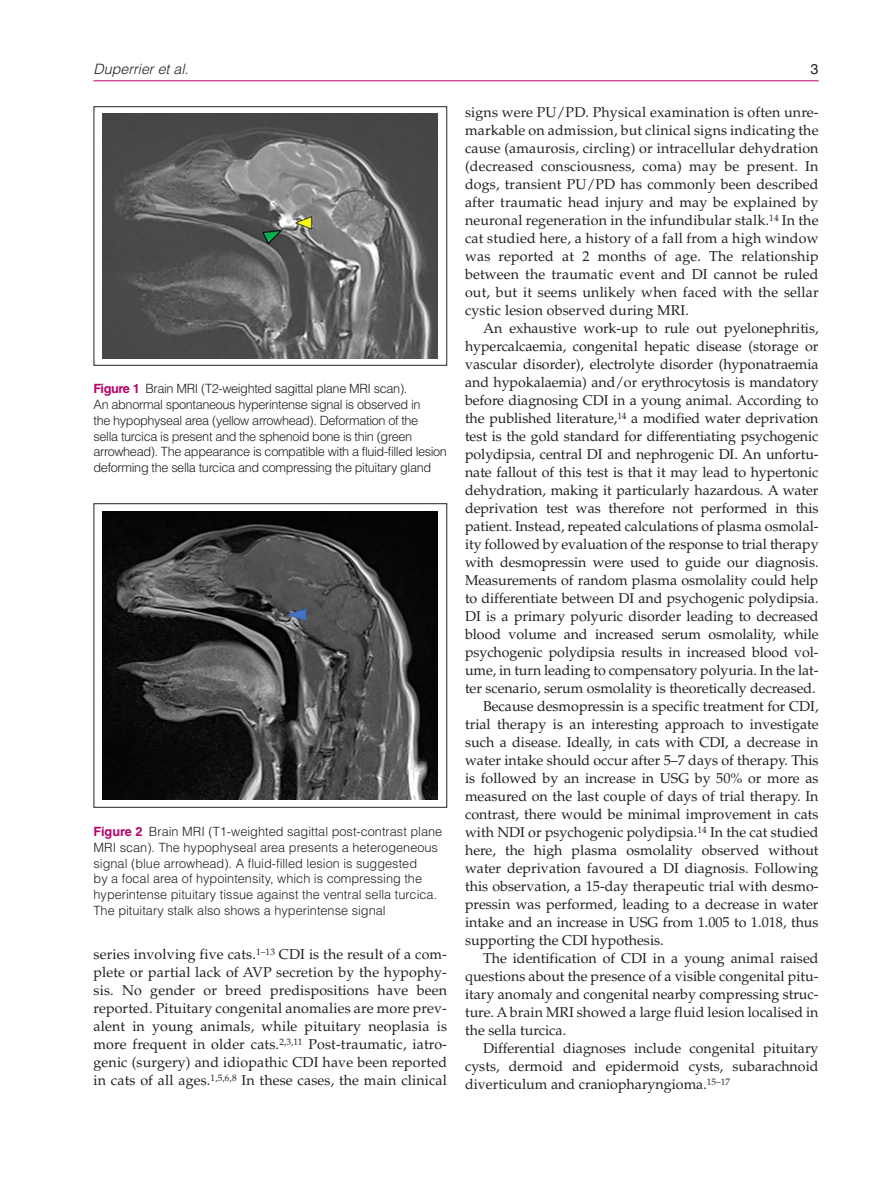
<style>
.page{position:relative;width:893px;height:1191px;background:#fff}
.page>*{position:absolute;margin:0;border:0;box-sizing:border-box;transform-origin:0 0}
.t1{font:14.25px/18px "Palatino LT Std";letter-spacing:-.005em;color:#231f20;text-align:justify}
.t2{font:italic 300 14.25px "Helvetica LT Std";color:#231f20}
.t3{font:14.25px "Helvetica LT Std";color:#231f20}
.t4{font:300 12.75px/15.8px "Helvetica LT Std";letter-spacing:-.03em;color:#231f20}
.t5{font:300 12.75px/15.8px "Helvetica LT Std";color:#231f20}
.s1{font-weight:700;color:#b6036c}
</style>
<div class="page">
<hr style="left:94px;top:80px;width:725px;height:1px;background:#b6036c">
<img style="left:103px;top:113px;width:335px;height:246px">
<div style="left:94px;top:106px;width:353px;height:260px;border:1px solid #231f20"></div>
<img style="left:103px;top:511px;width:335px;height:288px">
<div style="left:94px;top:503px;width:353px;height:304px;border:1px solid #231f20"></div>
<p class="t2" style="left:94px;top:60px;width:97px">Duperrier et al.</p>
<p class="t3" style="left:811px;top:61px;width:9px">3</p>
<p class="t4" style="left:94px;top:381px;width:355px"><span class="s1">Figure 1</span> Brain MRI (T2-weighted sagittal plane MRI scan).<br>An abnormal spontaneous hyperintense signal is observed in<br>the hypophyseal area (yellow arrowhead). Deformation of the<br>sella turcica is present and the sphenoid bone is thin (green arrowhead). The appearance is compatible with a fluid-filled lesion deforming the sella turcica and compressing the pituitary gland</p>
<p class="t5" style="left:94px;top:823px;width:350px"><span class="s1">Figure 2</span> Brain MRI (T1-weighted sagittal post-contrast plane MRI scan). The hypophyseal area presents a heterogeneous signal (blue arrowhead). A fluid-filled lesion is suggested<br>by a focal area of hypointensity, which is compressing the hyperintense pituitary tissue against the ventral sella turcica.<br>The pituitary stalk also shows a hyperintense signal</p>
<p class="t1" style="left:94px;top:945px;width:355px">series involving five cats.<sup>1–13</sup> CDI is the result of a com&shy;plete or partial lack of AVP secretion by the hypophy&shy;sis. No gender or breed predispositions have been reported. Pituitary congenital anomalies are more prev&shy;alent in young animals, while pituitary neoplasia is more frequent in older cats.<sup>2,3,11</sup> Post-traumatic, iatro&shy;genic (surgery) and idiopathic CDI have been reported in cats of all ages.<sup>1,5,6,8</sup> In these cases, the main clinical</p>
<p class="t1" style="left:465px;top:103px;width:355px">signs were PU/PD. Physical examination is often unre&shy;markable on admission, but clinical signs indicating the cause (amaurosis, circling) or intracellular dehydration (decreased consciousness, coma) may be present. In dogs, transient PU/PD has commonly been described after traumatic head injury and may be explained by neuronal regeneration in the infundibular stalk.<sup>14</sup> In the cat studied here, a history of a fall from a high window was reported at 2 months of age. The relationship between the traumatic event and DI cannot be ruled out, but it seems unlikely when faced with the sellar cystic lesion observed during MRI.</p>
<p class="t1" style="left:483px;top:319px;width:337px">An exhaustive work-up to rule out pyelonephritis,</p>
<p class="t1" style="left:465px;top:337px;width:355px">hypercalcaemia, congenital hepatic disease (storage or</p>
<p class="t1" style="left:465px;top:355px;width:355px">vascular disorder), electrolyte disorder (hyponatraemia</p>
<p class="t1" style="left:465px;top:373px;width:355px">and hypokalaemia) and/or erythrocytosis is mandatory</p>
<p class="t1" style="left:465px;top:391px;width:355px">before diagnosing CDI in a young animal. According to</p>
<p class="t1" style="left:465px;top:409px;width:355px">the published literature,<sup>14</sup> a modified water deprivation</p>
<p class="t1" style="left:465px;top:427px;width:355px">test is the gold standard for differentiating psychogenic</p>
<p class="t1" style="left:465px;top:445px;width:355px">polydipsia, central DI and nephrogenic DI. An unfortu-</p>
<p class="t1" style="left:465px;top:463px;width:355px">nate fallout of this test is that it may lead to hypertonic</p>
<p class="t1" style="left:465px;top:481px;width:355px">dehydration, making it particularly hazardous. A water</p>
<p class="t1" style="left:465px;top:499px;width:355px">deprivation test was therefore not performed in this</p>
<p class="t1" style="left:465px;top:517px;width:355px">patient. Instead, repeated calculations of plasma osmolal-</p>
<p class="t1" style="left:465px;top:535px;width:355px">ity followed by evaluation of the response to trial therapy</p>
<p class="t1" style="left:465px;top:553px;width:355px">with desmopressin were used to guide our diagnosis.</p>
<p class="t1" style="left:465px;top:571px;width:355px">Measurements of random plasma osmolality could help</p>
<p class="t1" style="left:465px;top:589px;width:355px">to differentiate between DI and psychogenic polydipsia.</p>
<p class="t1" style="left:465px;top:607px;width:355px">DI is a primary polyuric disorder leading to decreased</p>
<p class="t1" style="left:465px;top:625px;width:355px">blood volume and increased serum osmolality, while</p>
<p class="t1" style="left:465px;top:643px;width:355px">psychogenic polydipsia results in increased blood vol-</p>
<p class="t1" style="left:465px;top:661px;width:355px">ume, in turn leading to compensatory polyuria. In the lat-</p>
<p class="t1" style="left:465px;top:679px;width:352px">ter scenario, serum osmolality is theoretically decreased.</p>
<p class="t1" style="left:483px;top:697px;width:337px">Because desmopressin is a specific treatment for CDI,</p>
<p class="t1" style="left:465px;top:715px;width:355px">trial therapy is an interesting approach to investigate</p>
<p class="t1" style="left:465px;top:733px;width:355px">such a disease. Ideally, in cats with CDI, a decrease in</p>
<p class="t1" style="left:465px;top:751px;width:355px">water intake should occur after 5–7 days of therapy. This</p>
<p class="t1" style="left:465px;top:769px;width:355px">is followed by an increase in USG by 50% or more as</p>
<p class="t1" style="left:465px;top:787px;width:355px">measured on the last couple of days of trial therapy. In</p>
<p class="t1" style="left:465px;top:805px;width:355px">contrast, there would be minimal improvement in cats</p>
<p class="t1" style="left:465px;top:823px;width:355px">with NDI or psychogenic polydipsia.<sup>14</sup> In the cat studied</p>
<p class="t1" style="left:465px;top:841px;width:355px">here, the high plasma osmolality observed without</p>
<p class="t1" style="left:465px;top:859px;width:355px">water deprivation favoured a DI diagnosis. Following</p>
<p class="t1" style="left:465px;top:877px;width:355px">this observation, a 15-day therapeutic trial with desmo-</p>
<p class="t1" style="left:465px;top:895px;width:355px">pressin was performed, leading to a decrease in water</p>
<p class="t1" style="left:465px;top:913px;width:355px">intake and an increase in USG from 1.005 to 1.018, thus</p>
<p class="t1" style="left:465px;top:931px;width:200px">supporting the CDI hypothesis.</p>
<p class="t1" style="left:483px;top:949px;width:337px">The identification of CDI in a young animal raised</p>
<p class="t1" style="left:465px;top:967px;width:355px">questions about the presence of a visible congenital pitu-</p>
<p class="t1" style="left:465px;top:985px;width:355px">itary anomaly and congenital nearby compressing struc-</p>
<p class="t1" style="left:465px;top:1003px;width:355px">ture. A brain MRI showed a large fluid lesion localised in</p>
<p class="t1" style="left:465px;top:1021px;width:103px">the sella turcica.</p>
<p class="t1" style="left:483px;top:1039px;width:337px">Differential diagnoses include congenital pituitary</p>
<p class="t1" style="left:465px;top:1057px;width:355px">cysts, dermoid and epidermoid cysts, subarachnoid</p>
<p class="t1" style="left:465px;top:1075px;width:267px">diverticulum and craniopharyngioma.<sup>15–17</sup></p>
</div>
